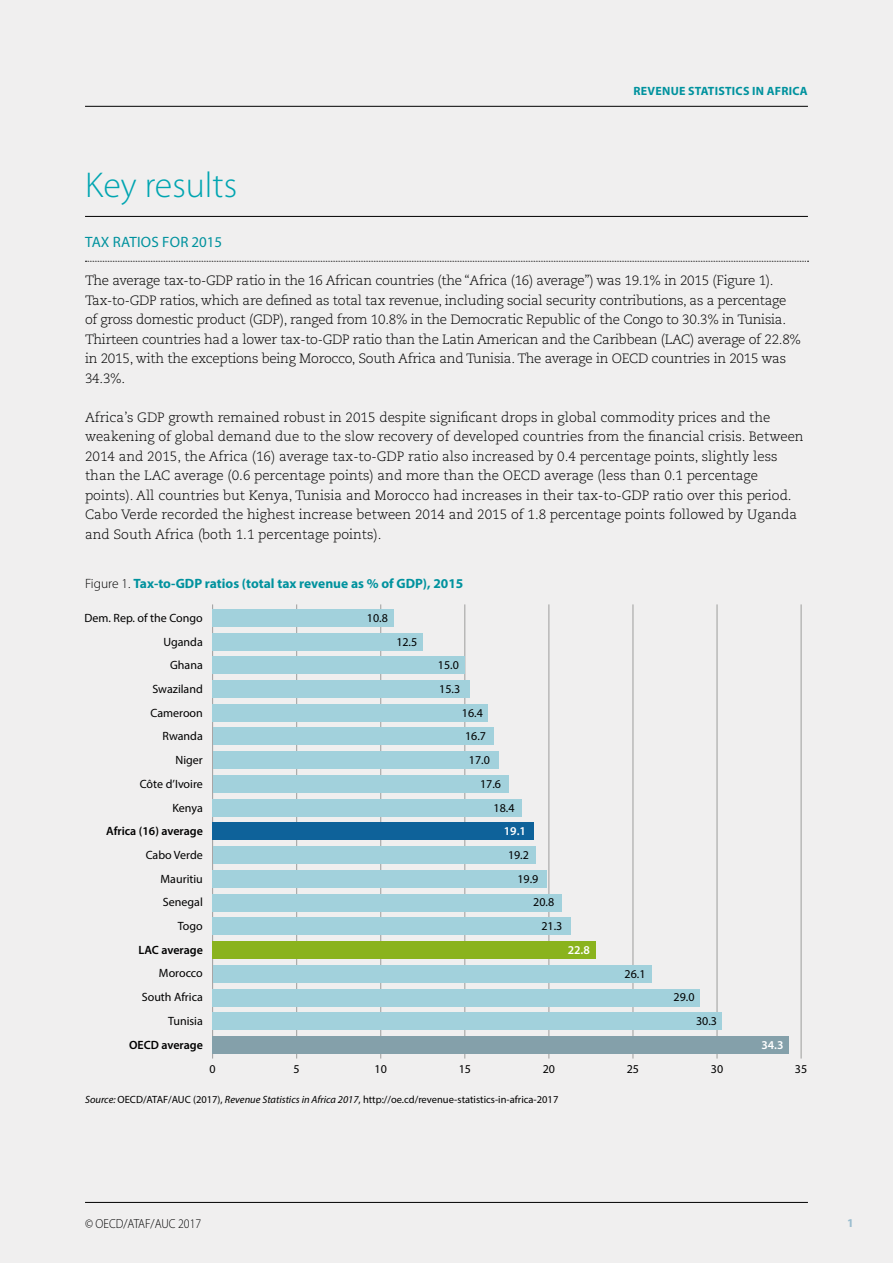
<style>
.page{position:relative;width:893px;height:1263px;background:#f0efef}
.page>*{position:absolute;margin:0;border:0;box-sizing:border-box;transform-origin:0 0}
.t1{font:300 36px "Myriad Pro";color:#00a5b1}
.t2{font:15px "Myriad Pro";letter-spacing:.01em;color:#00929e}
.t3{font:300 13.5px/19.5px "Caecilia LT Pro 45";letter-spacing:-.01em;color:#000}
.t4{font:700 13.5px "Myriad Pro";color:#00929e}
.t5{font:300 13.05px "Myriad Pro";color:#000;scale:.9 1}
.t6{font:12px/23.7px "Myriad Pro";color:#000;text-align:right}
.t7{font:600 12px "Myriad Pro";color:#000}
.t8{font:700 12px "Myriad Pro";letter-spacing:.02em;color:#00929e}
.t9{font:600 12px "Myriad Pro";color:#fff}
.t10{font:700 12px "Myriad Pro";color:#99bcce}
.t11{font:10.5px "Myriad Pro";color:#000}
.s1{font-weight:300;color:#000}
.s2{font-style:italic}
</style>
<div class="page">
<hr style="left:85px;top:106px;width:723px;height:1px;background:#000">
<svg style="left:85px;top:261px;width:723px;height:1px"></svg>
<hr style="left:85px;top:216px;width:723px;height:1px;background:#000">
<hr style="left:212px;top:604px;width:1px;height:454px;background:#9d9d9c">
<hr style="left:296px;top:604px;width:1px;height:454px;background:#9d9d9c">
<hr style="left:380px;top:604px;width:1px;height:454px;background:#9d9d9c">
<hr style="left:465px;top:604px;width:1px;height:454px;background:#9d9d9c">
<hr style="left:549px;top:604px;width:1px;height:454px;background:#9d9d9c">
<hr style="left:633px;top:604px;width:1px;height:454px;background:#9d9d9c">
<hr style="left:717px;top:604px;width:1px;height:454px;background:#9d9d9c">
<hr style="left:801px;top:604px;width:1px;height:454px;background:#9d9d9c">
<div style="left:213px;top:1036px;width:576px;height:17px;background:#84a0aa"></div>
<div style="left:213px;top:1013px;width:509px;height:17px;background:#a2d1dc"></div>
<div style="left:213px;top:989px;width:487px;height:17px;background:#a2d1dc"></div>
<div style="left:213px;top:965px;width:438px;height:17px;background:#a2d1dc"></div>
<div style="left:213px;top:941px;width:383px;height:18px;background:#8ab31d"></div>
<div style="left:213px;top:918px;width:358px;height:17px;background:#a2d1dc"></div>
<div style="left:213px;top:894px;width:349px;height:17px;background:#a2d1dc"></div>
<div style="left:213px;top:870px;width:334px;height:17px;background:#a2d1dc"></div>
<div style="left:213px;top:847px;width:322px;height:17px;background:#a2d1dc"></div>
<div style="left:213px;top:823px;width:321px;height:17px;background:#0e629a"></div>
<div style="left:213px;top:799px;width:309px;height:17px;background:#a2d1dc"></div>
<div style="left:213px;top:775px;width:296px;height:17px;background:#a2d1dc"></div>
<div style="left:213px;top:752px;width:285px;height:17px;background:#a2d1dc"></div>
<div style="left:213px;top:728px;width:280px;height:17px;background:#a2d1dc"></div>
<div style="left:213px;top:704px;width:275px;height:17px;background:#a2d1dc"></div>
<div style="left:213px;top:680px;width:257px;height:17px;background:#a2d1dc"></div>
<div style="left:213px;top:657px;width:252px;height:17px;background:#a2d1dc"></div>
<div style="left:213px;top:633px;width:210px;height:17px;background:#a2d1dc"></div>
<div style="left:213px;top:609px;width:181px;height:17px;background:#a2d1dc"></div>
<hr style="left:85px;top:1202px;width:723px;height:1px;background:#000">
<h1 class="t1" style="left:85px;top:163px;width:154px">Key results</h1>
<p class="t8" style="left:633px;top:84px;width:176px">REVENUE STATISTICS IN AFRICA</p>
<p class="t2" style="left:85px;top:233px;width:138px">TAX RATIOS FOR 2015</p>
<p class="t3" style="left:85px;top:271px;width:718px">The average tax-to-GDP ratio in the 16 African countries (the “Africa (16) average”) was 19.1% in 2015 (Figure 1).<br>Tax-to-GDP ratios, which are defined as total tax revenue, including social security contributions, as a percentage of gross domestic product (GDP), ranged from 10.8% in the Democratic Republic of the Congo to 30.3% in Tunisia.<br>Thirteen countries had a lower tax-to-GDP ratio than the Latin American and the Caribbean (LAC) average of 22.8% in 2015, with the exceptions being Morocco, South Africa and Tunisia. The average in OECD countries in 2015 was 34.3%.</p>
<p class="t3" style="left:85px;top:407px;width:720px">Africa’s GDP growth remained robust in 2015 despite significant drops in global commodity prices and the weakening of global demand due to the slow recovery of developed countries from the financial crisis. Between 2014 and 2015, the Africa (16) average tax-to-GDP ratio also increased by 0.4 percentage points, slightly less than the LAC average (0.6 percentage points) and more than the OECD average (less than 0.1 percentage points). All countries but Kenya, Tunisia and Morocco had increases in their tax-to-GDP ratio over this period.<br>Cabo Verde recorded the highest increase between 2014 and 2015 of 1.8 percentage points followed by Uganda and South Africa (both 1.1 percentage points).</p>
<p class="t4" style="left:85px;top:575px;width:380px"><span class="s1">Figure 1.</span> Tax-to-GDP ratios (total tax revenue as % of GDP), 2015</p>
<p class="t6" style="left:84px;top:606px;width:120px">Dem. Rep. of the Congo<br>Uganda<br>Ghana<br>Swaziland<br>Cameroon<br>Rwanda<br>Niger<br>Côte d’Ivoire<br>Kenya</p>
<p class="t7" style="left:106px;top:823px;width:98px">Africa (16) average</p>
<p class="t6" style="left:146px;top:843px;width:59px">Cabo Verde<br>Mauritiu<br>Senegal<br>Togo</p>
<p class="t7" style="left:139px;top:942px;width:66px">LAC average</p>
<p class="t6" style="left:142px;top:961px;width:63px">Morocco<br>South Africa<br>Tunisia</p>
<p class="t7" style="left:129px;top:1037px;width:75px">OECD average</p>
<p class="t6" style="left:367px;top:606px;width:22px">10.8</p>
<p class="t6" style="left:396px;top:629px;width:22px">12.5</p>
<p class="t6" style="left:438px;top:653px;width:24px;text-align:left">15.0<br>15.3</p>
<p class="t6" style="left:462px;top:701px;width:22px">16.4</p>
<p class="t6" style="left:465px;top:724px;width:22px">16.7</p>
<p class="t6" style="left:469px;top:748px;width:22px">17.0</p>
<p class="t6" style="left:480px;top:772px;width:22px">17.6</p>
<p class="t6" style="left:494px;top:795px;width:22px">18.4</p>
<p class="t9" style="left:504px;top:824px;width:24px">19.1</p>
<p class="t6" style="left:508px;top:843px;width:22px">19.2</p>
<p class="t6" style="left:517px;top:867px;width:22px">19.9</p>
<p class="t6" style="left:533px;top:890px;width:22px">20.8</p>
<p class="t6" style="left:541px;top:914px;width:22px">21.3</p>
<p class="t9" style="left:568px;top:942px;width:24px">22.8</p>
<p class="t6" style="left:625px;top:961px;width:22px">26.1</p>
<p class="t6" style="left:674px;top:985px;width:22px">29.0</p>
<p class="t6" style="left:696px;top:1009px;width:22px">30.3</p>
<p class="t9" style="left:761px;top:1037px;width:24px">34.3</p>
<p class="t6" style="left:210px;top:1056px;width:8px">0</p>
<p class="t6" style="left:294px;top:1056px;width:8px">5</p>
<p class="t6" style="left:375px;top:1056px;width:14px">10</p>
<p class="t6" style="left:459px;top:1056px;width:14px">15</p>
<p class="t6" style="left:543px;top:1056px;width:14px">20</p>
<p class="t6" style="left:627px;top:1056px;width:14px">25</p>
<p class="t6" style="left:711px;top:1056px;width:14px">30</p>
<p class="t6" style="left:795px;top:1056px;width:14px">35</p>
<p class="t11" style="left:85px;top:1093px;width:475px"><span class="s2">Source:</span> OECD/ATAF/AUC (2017), <span class="s2">Revenue Statistics in Africa 2017</span>, http://oe.cd/revenue-statistics-in-africa-2017</p>
<p class="t5" style="left:85px;top:1216px;width:131px">© OECD/ATAF/AUC 2017</p>
<p class="t6" style="left:152px;top:1212px;width:52px">Swaziland</p>
<p class="t10" style="left:847px;top:1215px;width:8px">1</p>
</div>
